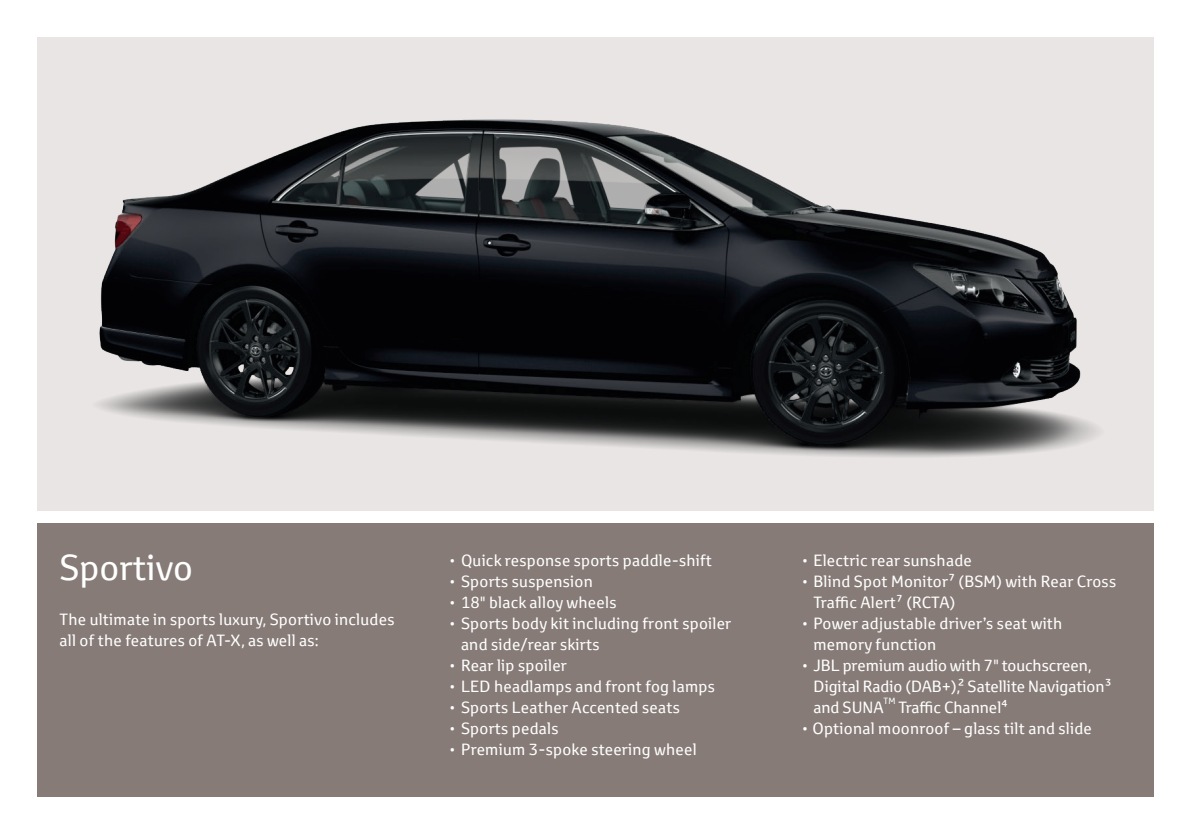
<style>
.page{position:relative;width:1191px;height:834px;background:#fff}
.page>*{position:absolute;margin:0;border:0;box-sizing:border-box;transform-origin:0 0}
.t1{font:35px "Toyota Text";color:#fff}
.t2{font:15.75px/21px "Toyota Text";letter-spacing:.015em;color:#fff}
.t3{font:8.75px "Toyota Text";color:#fff}
</style>
<div class="page">
<div style="left:37px;top:523px;width:1116px;height:273px;background:#867b76"></div>
<img style="left:37px;top:37px;width:1116px;height:473px">
<h1 class="t1" style="left:60px;top:544px;width:135px">Sportivo</h1>
<p class="t2" style="left:448px;top:549px;width:265px">• Quick response sports paddle-shift</p>
<p class="t2" style="left:448px;top:570px;width:146px">• Sports suspension</p>
<p class="t2" style="left:448px;top:591px;width:169px">• 18" black alloy wheels</p>
<p class="t2" style="left:461px;top:612px;width:272px;text-indent:-12px">• Sports body kit including front spoiler and side/rear skirts</p>
<p class="t2" style="left:448px;top:654px;width:120px">• Rear lip spoiler</p>
<p class="t2" style="left:448px;top:675px;width:268px">• LED headlamps and front fog lamps</p>
<p class="t2" style="left:448px;top:696px;width:233px">• Sports Leather Accented seats</p>
<p class="t2" style="left:448px;top:717px;width:111px">• Sports pedals</p>
<p class="t2" style="left:448px;top:738px;width:250px">• Premium 3-spoke steering wheel</p>
<p class="t2" style="left:60px;top:608px;width:336px">The ultimate in sports luxury, Sportivo includes all of the features of AT-X, as well as:</p>
<p class="t2" style="left:801px;top:549px;width:172px">• Electric rear sunshade</p>
<p class="t2" style="left:813px;top:570px;width:304px;text-indent:-12px">• Blind Spot Monitor7 (BSM) with Rear Cross<br>Traffic Alert7 (RCTA)</p>
<p class="t2" style="left:813px;top:612px;width:250px;text-indent:-12px">• Power adjustable driver’s seat with memory function</p>
<p class="t2" style="left:813px;top:654px;width:299px;text-indent:-12px">• JBL premium audio with 7" touchscreen,<br>Digital Radio (DAB+),2 Satellite Navigation3 and SUNA</p>
<p class="t3" style="left:883px;top:695px;width:13px">TM</p>
<p class="t2" style="left:898px;top:696px;width:111px">Traffic Channel4</p>
<p class="t2" style="left:801px;top:717px;width:292px">• Optional moonroof – glass tilt and slide</p>
</div>
